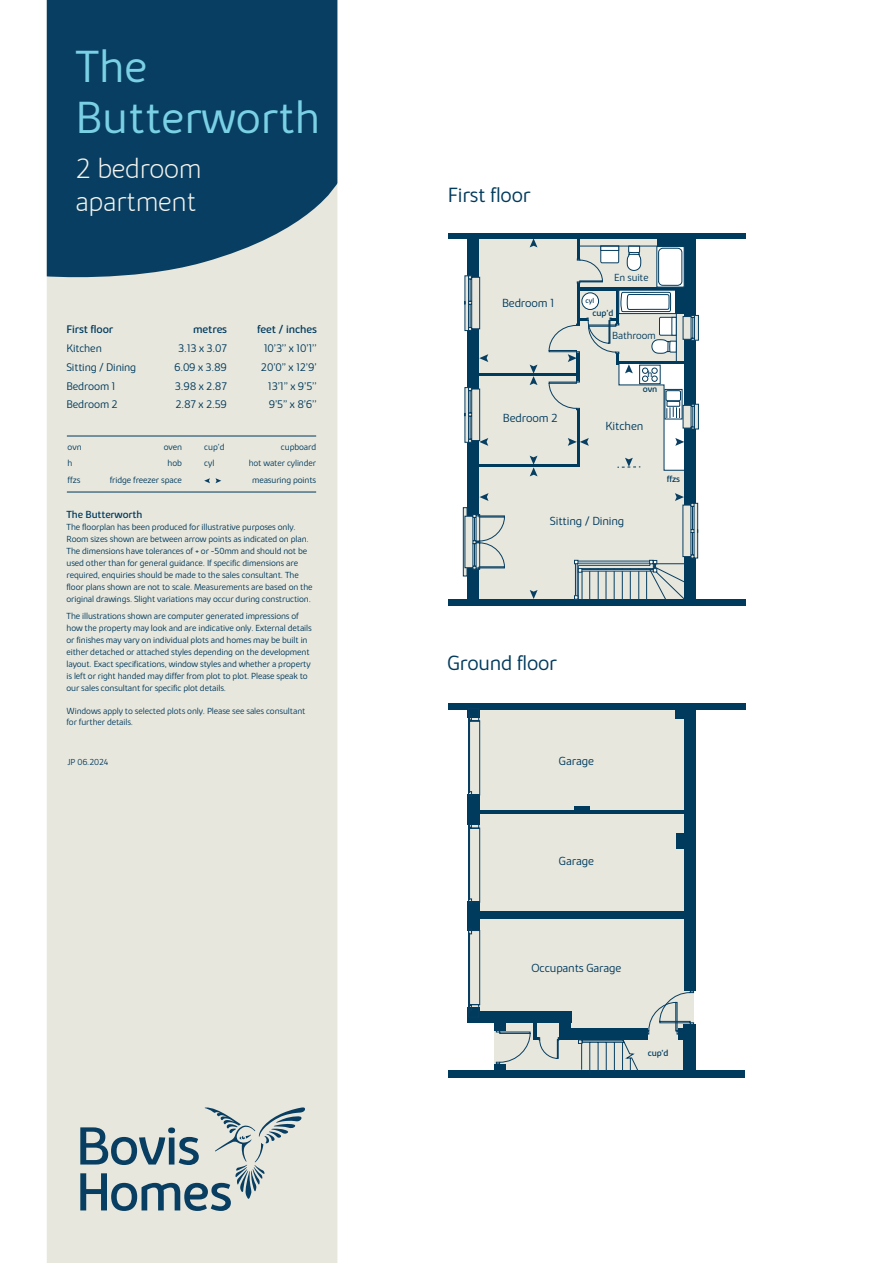
<style>
.page{position:relative;width:893px;height:1263px;background:#fff}
.page>*{position:absolute;margin:0;border:0;box-sizing:border-box;transform-origin:0 0}
.t1{font:300 46.5px/51px "Bovis Sans";color:#7ad0e4}
.t2{font:200 28.5px/33px "Bovis Sans";letter-spacing:-.01em;color:#f4f3ee}
.t3{font:300 21px "Bovis Sans";letter-spacing:-.01em;color:#003a5d}
.t4{font:300 12px "Bovis Sans";letter-spacing:-.01em;color:#003a5d}
.t5{font:300 11.25px "Bovis Sans";letter-spacing:-.01em;color:#003a5d}
.t6{font:11.25px "Bovis Sans";letter-spacing:-.01em;color:#003a5d}
.t7{font:300 10.5px "Bovis Sans";letter-spacing:-.01em;color:#003a5d}
.t8{font:10.5px "Bovis Sans";letter-spacing:-.01em;color:#003a5d}
.t9{font:300 9px/12px "Bovis Sans";letter-spacing:-.01em;color:#003a5d}
.t10{font:300 9px/10.5px "Bovis Sans";letter-spacing:-.01em;color:#073e61}
.t11{font:9px/14.4px "Bovis Sans";letter-spacing:-.01em;color:#003a5d;text-align:center}
.t12{font:7.2px "Bovis Sans";color:#073e61}
</style>
<div class="page">
<div style="left:47px;top:282px;width:290px;height:981px;background:#e7e7dd"></div>
<svg style="left:47px;top:0;width:290px;height:282px;background:#1b4d6c"></svg>
<svg style="left:76px;top:1106px;width:229px;height:105px;background:#b9c4c3"></svg>
<hr style="left:67px;top:436px;width:249px;height:1px;background:#003a5d">
<hr style="left:67px;top:492px;width:249px;height:1px;background:#003a5d">
<svg style="left:204px;top:478px;width:6px;height:5px"></svg>
<svg style="left:216px;top:478px;width:5px;height:5px"></svg>
<div style="left:468px;top:707px;width:225px;height:314px;background:#e7e7dd"></div>
<div style="left:684px;top:704px;width:12px;height:287px;background:#003a5d"></div>
<div style="left:684px;top:1024px;width:12px;height:50px;background:#003a5d"></div>
<div style="left:449px;top:1070px;width:296px;height:7px;background:#003a5d"></div>
<div style="left:448px;top:703px;width:298px;height:7px;background:#003a5d"></div>
<div style="left:467px;top:1011px;width:104px;height:11px;background:#003a5d"></div>
<div style="left:467px;top:1007px;width:13px;height:10px;background:#003a5d"></div>
<div style="left:467px;top:794px;width:12px;height:31px;background:#003a5d"></div>
<hr style="left:473px;top:810px;width:214px;height:4px;background:#003a5d">
<div style="left:574px;top:806px;width:16px;height:6px;background:#003a5d"></div>
<div style="left:467px;top:705px;width:12px;height:13px;background:#003a5d"></div>
<div style="left:676px;top:708px;width:9px;height:11px;background:#003a5d"></div>
<svg style="left:468px;top:824px;width:226px;height:246px"></svg>
<div style="left:468px;top:794px;width:12px;height:30px;background:#003a5d"></div>
<svg style="left:468px;top:710px;width:12px;height:84px"></svg>
<div style="left:474px;top:233px;width:214px;height:369px;background:#e7e7dd"></div>
<div style="left:467px;top:237px;width:12px;height:364px;background:#003a5d"></div>
<div style="left:684px;top:237px;width:12px;height:363px;background:#003a5d"></div>
<svg style="left:464px;top:275px;width:16px;height:56px"></svg>
<svg style="left:463px;top:507px;width:4px;height:69px"></svg>
<svg style="left:464px;top:514px;width:41px;height:56px"></svg>
<div style="left:448px;top:233px;width:298px;height:5px;background:#003a5d"></div>
<div style="left:449px;top:599px;width:297px;height:6px;background:#003a5d"></div>
<hr style="left:477px;top:373px;width:101px;height:3px;background:#003a5d">
<hr style="left:478px;top:464px;width:100px;height:3px;background:#003a5d">
<hr style="left:582px;top:569px;width:1px;height:31px;background:#073e61">
<hr style="left:578px;top:565px;width:1px;height:35px;background:#073e61">
<hr style="left:589px;top:569px;width:1px;height:31px;background:#073e61">
<hr style="left:598px;top:569px;width:1px;height:32px;background:#073e61">
<hr style="left:606px;top:569px;width:1px;height:32px;background:#073e61">
<hr style="left:614px;top:569px;width:1px;height:32px;background:#073e61">
<hr style="left:622px;top:569px;width:1px;height:31px;background:#073e61">
<hr style="left:630px;top:569px;width:1px;height:31px;background:#073e61">
<hr style="left:638px;top:569px;width:1px;height:31px;background:#073e61">
<hr style="left:646px;top:569px;width:1px;height:32px;background:#073e61">
<hr style="left:582px;top:568px;width:71px;height:1px;background:#073e61">
<div style="left:575px;top:563px;width:2px;height:34px;background:#fff;border:1px solid #073e61"></div>
<div style="left:581px;top:569px;width:73px;height:2px;background:#fff;border:1px solid #073e61"></div>
<hr style="left:577px;top:561px;width:74px;height:2px;background:#fff">
<svg style="left:574px;top:595px;width:4px;height:4px"></svg>
<svg style="left:574px;top:560px;width:8px;height:12px"></svg>
<hr style="left:578px;top:565px;width:72px;height:1px;background:#073e61">
<svg style="left:649px;top:493px;width:49px;height:106px"></svg>
<svg style="left:479px;top:493px;width:10px;height:8px"></svg>
<svg style="left:530px;top:590px;width:8px;height:9px"></svg>
<svg style="left:530px;top:456px;width:8px;height:20px"></svg>
<svg style="left:464px;top:387px;width:24px;height:59px"></svg>
<svg style="left:530px;top:238px;width:7px;height:9px"></svg>
<svg style="left:530px;top:365px;width:7px;height:20px"></svg>
<svg style="left:479px;top:354px;width:9px;height:8px"></svg>
<svg style="left:549px;top:238px;width:150px;height:233px"></svg>
<div style="left:582px;top:293px;width:17px;height:16px;background:#fff;border-radius:50%"></div>
<div style="left:582px;top:293px;width:17px;height:17px;border:1px solid #003a5d;border-radius:50%"></div>
<div style="left:658px;top:237px;width:27px;height:8px;background:#003a5d"></div>
<div style="left:676px;top:289px;width:14px;height:25px;background:#003a5d"></div>
<h1 class="t1" style="left:75px;top:40px;width:246px">The<br>Butterworth</h1>
<h2 class="t2" style="left:75px;top:152px;width:128px">2 bedroom apartment</h2>
<p class="t6" style="left:66px;top:323px;width:48px">First floor</p>
<p class="t6" style="left:193px;top:323px;width:35px">metres</p>
<p class="t6" style="left:257px;top:323px;width:61px">feet / inches</p>
<p class="t5" style="left:66px;top:342px;width:37px">Kitchen</p>
<p class="t5" style="left:178px;top:342px;width:50px">3.13 x 3.07</p>
<p class="t5" style="left:264px;top:342px;width:54px">10’3’’ x 10’1’’</p>
<p class="t5" style="left:66px;top:360px;width:71px">Sitting / Dining</p>
<p class="t5" style="left:174px;top:360px;width:54px">6.09 x 3.89</p>
<p class="t5" style="left:261px;top:360px;width:57px">20’0’’ x 12’9’</p>
<p class="t5" style="left:66px;top:379px;width:51px">Bedroom 1</p>
<p class="t5" style="left:175px;top:379px;width:54px">3.98 x 2.87</p>
<p class="t5" style="left:268px;top:379px;width:50px">13’1’’ x 9’5’’</p>
<p class="t5" style="left:66px;top:398px;width:53px">Bedroom 2</p>
<p class="t5" style="left:175px;top:398px;width:53px">2.87 x 2.59</p>
<p class="t5" style="left:269px;top:398px;width:49px">9’5’’ x 8’6’’</p>
<p class="t9" style="left:68px;top:438px;width:16px;line-height:16.5px">ovn h ffzs</p>
<p class="t9" style="left:281px;top:441px;width:37px">cupboard</p>
<p class="t9" style="left:204px;top:438px;width:22px;line-height:16.5px">cup’d cyl</p>
<p class="t9" style="left:110px;top:438px;width:74px;line-height:16.5px;text-align:right">oven<br>hob<br>fridge freezer space</p>
<p class="t10" style="left:249px;top:458px;width:69px">hot water cylinder</p>
<p class="t9" style="left:252px;top:474px;width:66px">measuring points</p>
<p class="t8" style="left:67px;top:508px;width:77px">The Butterworth</p>
<p class="t9" style="left:67px;top:521px;width:248px">The floorplan has been produced for illustrative purposes only.<br>Room sizes shown are between arrow points as indicated on plan.<br>The dimensions have tolerances of + or -50mm and should not be used other than for general guidance. If specific dimensions are required, enquiries should be made to the sales consultant. The floor plans shown are not to scale. Measurements are based on the original drawings. Slight variations may occur during construction.</p>
<p class="t9" style="left:67px;top:610px;width:247px">The illustrations shown are computer generated impressions of how the property may look and are indicative only. External details or finishes may vary on individual plots and homes may be built in either detached or attached styles depending on the development layout. Exact specifications, window styles and whether a property is left or right handed may differ from plot to plot. Please speak to our sales consultant for specific plot details.</p>
<p class="t10" style="left:67px;top:706px;width:240px">Windows apply to selected plots only. Please see sales consultant for further details.</p>
<p class="t10" style="left:68px;top:757px;width:42px">JP 06.2024</p>
<h3 class="t3" style="left:448px;top:183px;width:84px">First floor</h3>
<h3 class="t4" style="left:502px;top:296px;width:54px">Bedroom 1</h3>
<h3 class="t4" style="left:503px;top:411px;width:56px">Bedroom 2</h3>
<p class="t12" style="left:586px;top:296px;width:10px">cyl</p>
<p class="t7" style="left:614px;top:271px;width:36px">En suite</p>
<p class="t11" style="left:592px;top:305px;width:22px">cup’d</p>
<p class="t7" style="left:612px;top:329px;width:45px">Bathroom</p>
<p class="t11" style="left:643px;top:367px;width:16px">h ovn</p>
<h3 class="t4" style="left:605px;top:419px;width:39px">Kitchen</h3>
<h3 class="t4" style="left:550px;top:514px;width:76px">Sitting / Dining</h3>
<p class="t11" style="left:667px;top:472px;width:15px">ffzs</p>
<h3 class="t3" style="left:447px;top:651px;width:111px">Ground floor</h3>
<h3 class="t4" style="left:559px;top:754px;width:37px">Garage</h3>
<h3 class="t4" style="left:559px;top:854px;width:37px">Garage</h3>
<h3 class="t4" style="left:531px;top:960px;width:91px">Occupants Garage</h3>
<p class="t11" style="left:648px;top:1046px;width:22px">cup’d</p>
</div>
